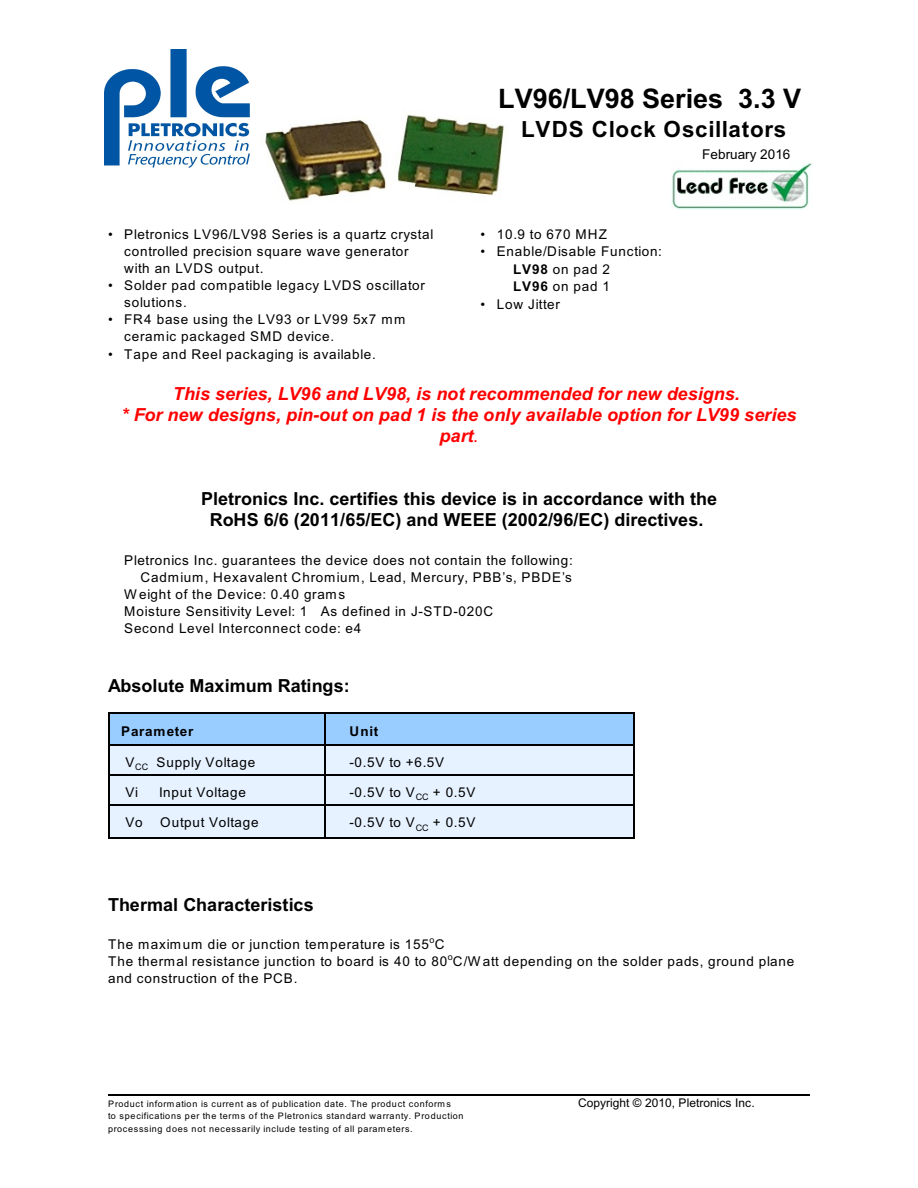
<style>
.page{position:relative;width:918px;height:1188px;background:#fff}
.page>*{position:absolute;margin:0;border:0;box-sizing:border-box;transform-origin:0 0}
.t1{font:700 27px "Arial";color:#000}
.t2{font:700 22.35px "Arial";letter-spacing:.03em;color:#000}
.t3{font:700 18px/21.3px "Arial";color:#000;text-align:center}
.t4{font:italic 700 18px/21px "Arial";letter-spacing:.005em;color:#f00;text-align:center}
.t5{font:13.5px/17.1px "Arial";letter-spacing:.06em;color:#000}
.t6{font:700 13.5px "Arial";letter-spacing:.06em;color:#000}
.t7{font:13.5px "Arial";letter-spacing:.005em;color:#000}
.t8{font:12px "Arial";color:#000}
.t9{font:9px/12.3px "Arial";letter-spacing:.08em;color:#000}
.s1{font-weight:700}
.s2{font-weight:400}
</style>
<div class="page">
<hr style="left:108px;top:1094px;width:702px;height:1px;background:#000">
<div style="left:108px;top:713px;width:216px;height:31px;background:#9cf"></div>
<hr style="left:108px;top:713px;width:1px;height:31px;background:#000">
<hr style="left:108px;top:713px;width:216px;height:1px;background:#000">
<div style="left:324px;top:713px;width:310px;height:31px;background:#9cf"></div>
<hr style="left:324px;top:713px;width:1px;height:31px;background:#000">
<hr style="left:633px;top:713px;width:1px;height:31px;background:#000">
<hr style="left:324px;top:713px;width:310px;height:1px;background:#000">
<div style="left:108px;top:744px;width:216px;height:30px;background:#e6f2ff"></div>
<hr style="left:108px;top:744px;width:1px;height:30px;background:#000">
<hr style="left:108px;top:744px;width:216px;height:1px;background:#000">
<div style="left:324px;top:744px;width:310px;height:30px;background:#e6f2ff"></div>
<hr style="left:324px;top:744px;width:1px;height:30px;background:#000">
<hr style="left:633px;top:744px;width:1px;height:30px;background:#000">
<hr style="left:324px;top:744px;width:310px;height:1px;background:#000">
<div style="left:108px;top:774px;width:216px;height:31px;background:#e6f2ff"></div>
<hr style="left:108px;top:774px;width:1px;height:31px;background:#000">
<hr style="left:108px;top:774px;width:216px;height:2px;background:#000">
<div style="left:324px;top:774px;width:310px;height:31px;background:#e6f2ff"></div>
<hr style="left:324px;top:774px;width:1px;height:31px;background:#000">
<hr style="left:633px;top:774px;width:1px;height:31px;background:#000">
<hr style="left:324px;top:774px;width:310px;height:2px;background:#000">
<div style="left:108px;top:805px;width:216px;height:33px;background:#e6f2ff"></div>
<hr style="left:108px;top:805px;width:1px;height:33px;background:#000">
<hr style="left:108px;top:805px;width:216px;height:1px;background:#000">
<hr style="left:108px;top:837px;width:216px;height:1px;background:#000">
<div style="left:324px;top:805px;width:310px;height:33px;background:#e6f2ff"></div>
<hr style="left:324px;top:805px;width:1px;height:33px;background:#000">
<hr style="left:633px;top:805px;width:1px;height:33px;background:#000">
<hr style="left:324px;top:805px;width:310px;height:1px;background:#000">
<hr style="left:324px;top:837px;width:310px;height:1px;background:#000">
<img style="left:265px;top:114px;width:239px;height:87px">
<img style="left:671px;top:162px;width:141px;height:48px">
<img style="left:104px;top:50px;width:146px;height:118px">
<p class="t5" style="left:124px;top:227px;width:311px;text-indent:-16px">• Pletronics LV96/LV98 Series is a quartz crystal controlled precision square wave generator with an LVDS output.</p>
<p class="t5" style="left:124px;top:278px;width:302px;text-indent:-16px">• Solder pad compatible legacy LVDS oscillator solutions.</p>
<p class="t5" style="left:124px;top:312px;width:283px;text-indent:-16px">• FR4 base using the LV93 or LV99 5x7 mm ceramic packaged SMD device.</p>
<p class="t5" style="left:108px;top:347px;width:269px">• Tape and Reel packaging is available.</p>
<h1 class="t1" style="left:498px;top:88px;width:304px">LV96/LV98 Series 3.3 V</h1>
<h2 class="t2" style="left:521px;top:121px;width:267px">LVDS Clock Oscillators</h2>
<p class="t7" style="left:702px;top:149px;width:90px">February 2016</p>
<p class="t5" style="left:481px;top:227px;width:128px">• 10.9 to 670 MHZ</p>
<p class="t5" style="left:513px;top:244px;width:151px;line-height:17.7px;text-indent:-32px">• Enable/Disable Function:<br><span class="s1">LV98</span> on pad 2<br><span class="s1">LV96</span> on pad 1</p>
<p class="t5" style="left:481px;top:297px;width:81px">• Low Jitter</p>
<h3 class="t4" style="left:122px;top:384px;width:677px">This series, LV96 and LV98, is not recommended for new designs.<br>* For new designs, pin-out on pad 1 is the only available option for LV99 series part<span class="s2">.</span></h3>
<h3 class="t3" style="left:201px;top:489px;width:517px">Pletronics Inc. certifies this device is in accordance with the<br>RoHS 6/6 (2011/65/EC) and WEEE (2002/96/EC) directives.</h3>
<p class="t5" style="left:124px;top:553px;width:450px">Pletronics Inc. guarantees the device does not contain the following:</p>
<p class="t5" style="left:140px;top:570px;width:433px">Cadmium, Hexavalent Chromium, Lead, Mercury, PBB’s, PBDE’s</p>
<p class="t5" style="left:124px;top:587px;width:222px">Weight of the Device: 0.40 grams</p>
<p class="t5" style="left:124px;top:604px;width:371px">Moisture Sensitivity Level: 1 As defined in J-STD-020C</p>
<p class="t5" style="left:124px;top:621px;width:239px">Second Level Interconnect code: e4</p>
<h3 class="t3" style="left:108px;top:676px;width:243px">Absolute Maximum Ratings:</h3>
<p class="t6" style="left:121px;top:726px;width:74px">Parameter</p>
<p class="t6" style="left:350px;top:726px;width:30px">Unit</p>
<p class="t9" style="left:135px;top:762px;width:14px">CC</p>
<p class="t5" style="left:125px;top:755px;width:11px">V</p>
<p class="t5" style="left:157px;top:755px;width:100px">Supply Voltage</p>
<p class="t5" style="left:350px;top:755px;width:96px">-0.5V to +6.5V</p>
<p class="t9" style="left:416px;top:792px;width:14px">CC</p>
<p class="t5" style="left:125px;top:785px;width:14px">Vi</p>
<p class="t5" style="left:159px;top:785px;width:88px">Input Voltage</p>
<p class="t5" style="left:350px;top:785px;width:67px">-0.5V to V</p>
<p class="t5" style="left:433px;top:785px;width:44px">+ 0.5V</p>
<p class="t9" style="left:416px;top:822px;width:14px">CC</p>
<p class="t5" style="left:125px;top:815px;width:19px">Vo</p>
<p class="t5" style="left:160px;top:815px;width:100px">Output Voltage</p>
<p class="t5" style="left:350px;top:815px;width:67px">-0.5V to V</p>
<p class="t5" style="left:433px;top:815px;width:44px">+ 0.5V</p>
<h3 class="t3" style="left:108px;top:895px;width:207px">Thermal Characteristics</h3>
<p class="t5" style="left:108px;top:937px;width:338px">The maximum die or junction temperature is 155 C</p>
<p class="t9" style="left:430px;top:934px;width:7px">o</p>
<p class="t5" style="left:108px;top:954px;width:688px">The thermal resistance junction to board is 40 to 80 C/Watt depending on the solder pads, ground plane</p>
<p class="t9" style="left:448px;top:951px;width:7px">o</p>
<p class="t5" style="left:108px;top:971px;width:191px">and construction of the PCB.</p>
<p class="t9" style="left:108px;top:1098px;width:344px">Product information is current as of publication date. The product conforms</p>
<p class="t8" style="left:578px;top:1098px;width:178px">Copyright © 2010, Pletronics Inc.</p>
<p class="t9" style="left:108px;top:1111px;width:357px">to specifications per the terms of the Pletronics standard warranty. Production processsing does not necessarily include testing of all parameters.</p>
</div>
